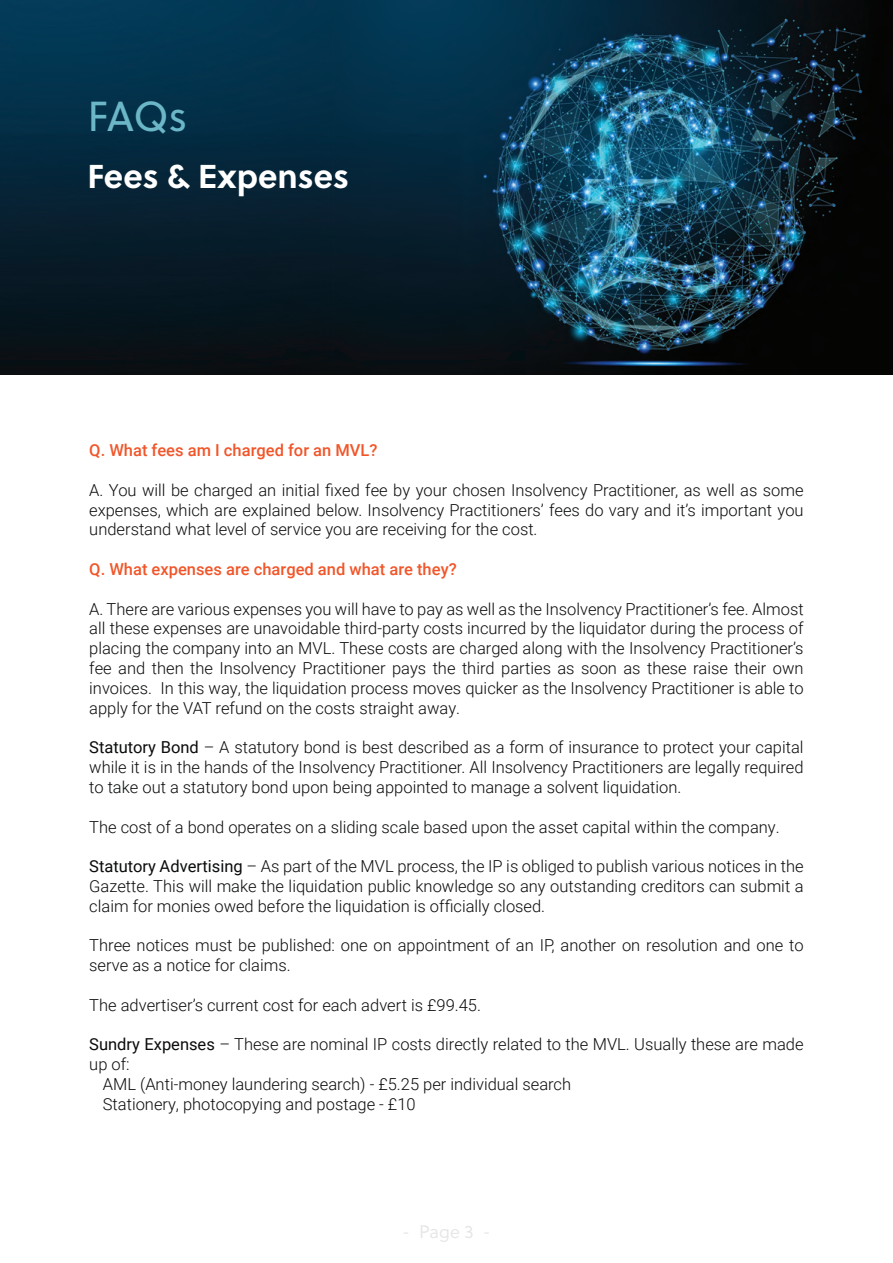
<style>
.page{position:relative;width:893px;height:1263px;background:#fff}
.page>*{position:absolute;margin:0;border:0;box-sizing:border-box;transform-origin:0 0}
.t1{font:41.85px "Soleil";color:#6bb6c7}
.t2{font:700 33px "Soleil";color:#fff}
.t3{font:18px "Soleil Lt";color:#e5e4e3}
.t4{font:300 16.5px/19.8px "Roboto";color:#090b0d;text-align:justify}
.t5{font:500 16.5px "Roboto";color:#f1562a}
.s1{font-weight:400}
</style>
<div class="page">
<img style="left:335px;top:0;width:558px;height:374px">
<img style="left:0;top:0;width:335px;height:374px">
<h1 class="t1" style="left:87px;top:86px;width:102px">FAQs</h1>
<h2 class="t2" style="left:87px;top:151px;width:263px">Fees &amp; Expenses</h2>
<p class="t5" style="left:89px;top:439px;width:290px">Q. What fees am I charged for an MVL?</p>
<p class="t4" style="left:89px;top:479px;width:716px">A. You will be charged an initial fixed fee by your chosen Insolvency Practitioner, as well as some expenses, which are explained below. Insolvency Practitioners’ fees do vary and it’s important you understand what level of service you are receiving for the cost.</p>
<p class="t5" style="left:89px;top:558px;width:369px">Q. What expenses are charged and what are they?</p>
<p class="t4" style="left:89px;top:598px;width:716px">A. There are various expenses you will have to pay as well as the Insolvency Practitioner’s fee. Almost all these expenses are unavoidable third-party costs incurred by the liquidator during the process of placing the company into an MVL. These costs are charged along with the Insolvency Practitioner’s fee and then the Insolvency Practitioner pays the third parties as soon as these raise their own invoices. In this way, the liquidation process moves quicker as the Insolvency Practitioner is able to apply for the VAT refund on the costs straight away.</p>
<p class="t4" style="left:89px;top:737px;width:716px"><span class="s1">Statutory Bond</span> – A statutory bond is best described as a form of insurance to protect your capital while it is in the hands of the Insolvency Practitioner. All Insolvency Practitioners are legally required to take out a statutory bond upon being appointed to manage a solvent liquidation.</p>
<p class="t4" style="left:89px;top:816px;width:692px">The cost of a bond operates on a sliding scale based upon the asset capital within the company.</p>
<p class="t4" style="left:89px;top:856px;width:716px"><span class="s1">Statutory Advertising</span> – As part of the MVL process, the IP is obliged to publish various notices in the Gazette. This will make the liquidation public knowledge so any outstanding creditors can submit a claim for monies owed before the liquidation is officially closed.</p>
<p class="t4" style="left:89px;top:935px;width:716px">Three notices must be published: one on appointment of an IP, another on resolution and one to serve as a notice for claims.</p>
<p class="t4" style="left:89px;top:994px;width:393px">The advertiser’s current cost for each advert is £99.45.</p>
<p class="t4" style="left:89px;top:1034px;width:716px"><span class="s1">Sundry Expenses</span> – These are nominal IP costs directly related to the MVL. Usually these are made</p>
<p class="t4" style="left:89px;top:1054px;width:42px">up of:</p>
<p class="t4" style="left:103px;top:1073px;width:470px">AML (Anti-money laundering search) - £5.25 per individual search</p>
<p class="t4" style="left:103px;top:1093px;width:314px">Stationery, photocopying and postage - £10</p>
<p class="t3" style="left:402px;top:1219px;width:91px">- Page 3 -</p>
</div>
